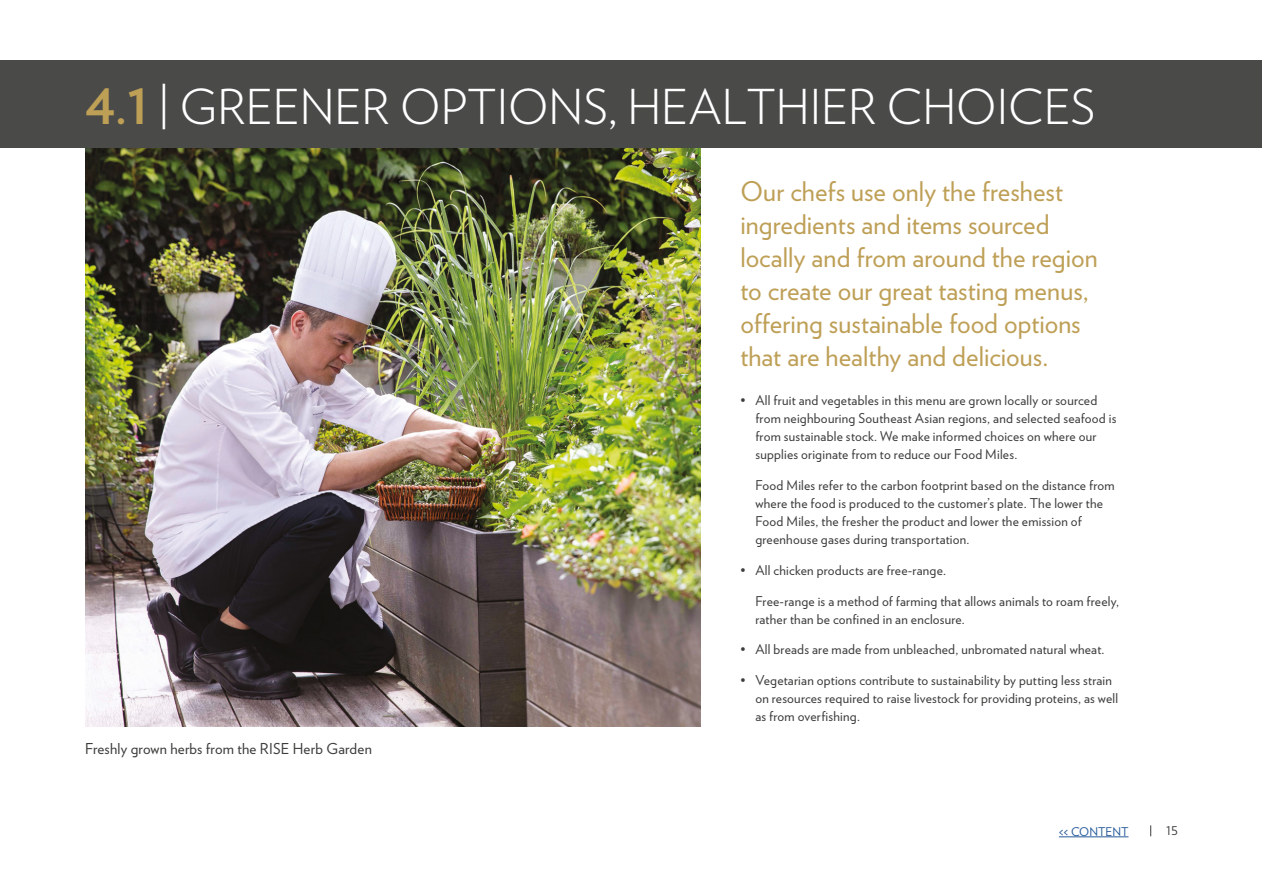
<style>
.page{position:relative;width:1263px;height:893px;background:#fff}
.page>*{position:absolute;margin:0;border:0;box-sizing:border-box;transform-origin:0 0}
.t1{font:300 48px "Verlag";color:#fff}
.t2{font:27px/33px "Verlag";color:#be9f56}
.t3{font:15px "Verlag";letter-spacing:.015em;color:#3c3c3b}
.t4{font:13.5px/18px "Verlag";letter-spacing:.015em;color:#3c3c3b}
.t5{font:12px "Verlag";color:#275b9b}
.t6{font:12px "Verlag";color:#3c3c3b}
.s1{font-weight:700;color:#be9f56}
</style>
<div class="page">
<hr style="left:1059px;top:836px;width:69px;height:1px;background:#275b9b">
<img style="left:85px;top:148px;width:615px;height:578px">
<div style="left:1px;top:60px;width:1261px;height:88px;background:#4a4a49"></div>
<h1 class="t1" style="left:85px;top:72px;width:1012px"><span class="s1">4.1</span> | GREENER OPTIONS, HEALTHIER CHOICES</h1>
<p class="t3" style="left:85px;top:737px;width:288px">Freshly grown herbs from the RISE Herb Garden</p>
<h2 class="t2" style="left:740px;top:174px;width:359px">Our chefs use only the freshest ingredients and items sourced locally and from around the region to create our great tasting menus, offering sustainable food options that are healthy and delicious.</h2>
<p class="t4" style="left:755px;top:391px;width:363px;text-indent:-15px">• All fruit and vegetables in this menu are grown locally or sourced from neighbouring Southeast Asian regions, and selected seafood is from sustainable stock. We make informed choices on where our supplies originate from to reduce our Food Miles.</p>
<p class="t4" style="left:755px;top:476px;width:361px">Food Miles refer to the carbon footprint based on the distance from where the food is produced to the customer’s plate. The lower the Food Miles, the fresher the product and lower the emission of greenhouse gases during transportation.</p>
<p class="t4" style="left:740px;top:560px;width:207px">• All chicken products are free-range.</p>
<p class="t4" style="left:755px;top:591px;width:365px">Free-range is a method of farming that allows animals to roam freely, rather than be confined in an enclosure.</p>
<p class="t4" style="left:740px;top:640px;width:366px">• All breads are made from unbleached, unbromated natural wheat.</p>
<p class="t4" style="left:755px;top:671px;width:364px;text-indent:-15px">• Vegetarian options contribute to sustainability by putting less strain on resources required to raise livestock for providing proteins, as well as from overfishing.</p>
<p class="t5" style="left:1059px;top:822px;width:71px">&lt;&lt; CONTENT</p>
<p class="t6" style="left:1166px;top:822px;width:13px">15</p>
</div>
